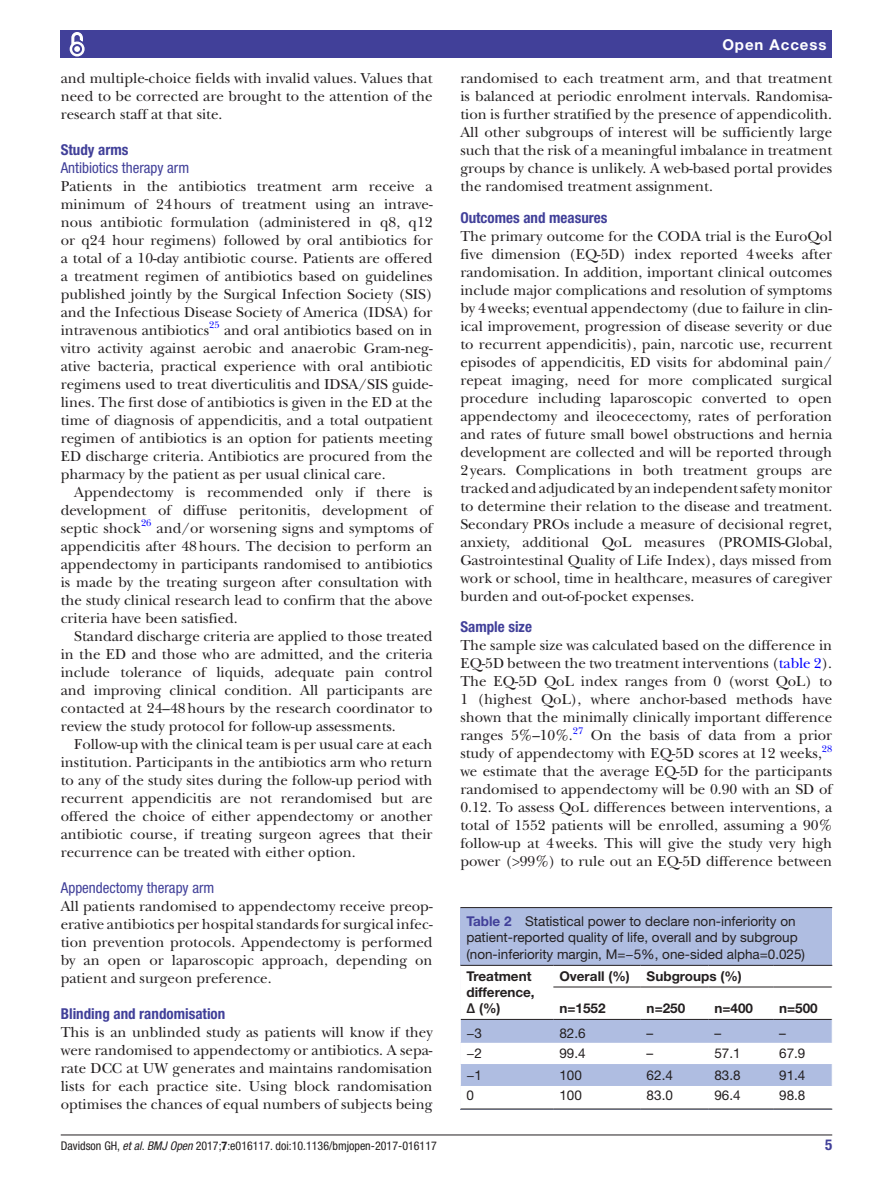
<style>
.page{position:relative;width:893px;height:1191px;background:#fff}
.page>*{position:absolute;margin:0;border:0;box-sizing:border-box;transform-origin:0 0}
.t1{font:15px/18px "New Baskerville";color:#231f20;text-align:justify}
.t2{font:700 condensed 15px "Helvetica Neue LT Std";color:#414099}
.t3{font:condensed 15px "Helvetica Neue LT Std";color:#414099}
.t4{font:700 15px "Helvetica Neue LT Std";letter-spacing:.065em;color:#fff}
.t5{font:13.5px/16.5px "Helvetica Neue LT Std";color:#231f20}
.t6{font:700 13.5px/16.2px "Helvetica Neue LT Std";color:#231f20}
.t7{font:condensed 12px "Helvetica Neue LT Std";color:#231f20}
.t8{font:9.9px "New Baskerville";color:#00f}
.s1{color:#00f}
.s2{font-weight:700;color:#414099}
.s3{font-style:italic}
.s4{font-weight:700}
</style>
<div class="page">
<hr style="left:61px;top:1134px;width:771px;height:1px;background:#231f20">
<div style="left:61px;top:31px;width:771px;height:27px;background:#414099"></div>
<svg style="left:69px;top:32px;width:16px;height:25px"></svg>
<div style="left:460px;top:908px;width:372px;height:201px;background:#afbde1"></div>
<hr style="left:460px;top:907px;width:372px;height:1px;background:#231f20">
<div style="left:461px;top:966px;width:371px;height:53px;background:#fff"></div>
<hr style="left:460px;top:965px;width:93px;height:1px;background:#231f20">
<hr style="left:553px;top:965px;width:88px;height:1px;background:#231f20">
<hr style="left:641px;top:965px;width:67px;height:1px;background:#231f20">
<hr style="left:708px;top:965px;width:65px;height:1px;background:#231f20">
<hr style="left:773px;top:965px;width:59px;height:1px;background:#231f20">
<hr style="left:553px;top:986px;width:88px;height:1px;background:#231f20">
<hr style="left:641px;top:986px;width:67px;height:1px;background:#231f20">
<hr style="left:708px;top:986px;width:65px;height:1px;background:#231f20">
<hr style="left:773px;top:986px;width:59px;height:1px;background:#231f20">
<hr style="left:460px;top:1108px;width:93px;height:1px;background:#231f20">
<hr style="left:553px;top:1108px;width:88px;height:1px;background:#231f20">
<hr style="left:641px;top:1108px;width:67px;height:1px;background:#231f20">
<hr style="left:708px;top:1108px;width:65px;height:1px;background:#231f20">
<hr style="left:773px;top:1108px;width:59px;height:1px;background:#231f20">
<svg style="left:460px;top:965px;width:1px;height:22px"></svg>
<hr style="left:460px;top:987px;width:1px;height:32px;background:#fff">
<svg style="left:460px;top:1019px;width:373px;height:89px"></svg>
<p class="t1" style="left:61px;top:69px;width:373px">and multiple-choice fields with invalid values. Values that need to be corrected are brought to the attention of the research staff at that site.</p>
<p class="t2" style="left:61px;top:141px;width:69px">Study arms</p>
<p class="t3" style="left:61px;top:159px;width:130px">Antibiotics therapy arm</p>
<p class="t1" style="left:61px;top:177px;width:373px">Patients in the antibiotics treatment arm receive a minimum of 24hours of treatment using an intrave&shy;nous antibiotic formulation (administered in q8, q12 or q24 hour regimens) followed by oral antibiotics for a total of a 10-day antibiotic course. Patients are offered a treatment regimen of antibiotics based on guidelines published jointly by the Surgical Infection Society (SIS) and the Infectious Disease Society of America (IDSA) for intravenous antibiotics</p>
<p class="t8" style="left:209px;top:319px;width:12px">25</p>
<p class="t1" style="left:61px;top:321px;width:373px;text-indent:163px">and oral antibiotics based on in vitro activity against aerobic and anaerobic Gram-neg&shy;ative bacteria, practical experience with oral antibiotic regimens used to treat diverticulitis and IDSA/SIS guide&shy;lines. The first dose of antibiotics is given in the ED at the time of diagnosis of appendicitis, and a total outpatient regimen of antibiotics is an option for patients meeting ED discharge criteria. Antibiotics are procured from the pharmacy by the patient as per usual clinical care.</p>
<p class="t1" style="left:61px;top:483px;width:373px;text-indent:14px">Appendectomy is recommended only if there is development of diffuse peritonitis, development of septic shock<sup>26</sup> and/or worsening signs and symptoms of appendicitis after 48hours. The decision to perform an appendectomy in participants randomised to antibiotics is made by the treating surgeon after consultation with the study clinical research lead to confirm that the above criteria have been satisfied.</p>
<p class="t1" style="left:61px;top:627px;width:373px;text-indent:14px">Standard discharge criteria are applied to those treated in the ED and those who are admitted, and the criteria include tolerance of liquids, adequate pain control and improving clinical condition. All participants are contacted at 24–48hours by the research coordinator to review the study protocol for follow-up assessments.</p>
<p class="t1" style="left:61px;top:735px;width:373px;text-indent:14px">Follow-up with the clinical team is per usual care at each institution. Participants in the antibiotics arm who return to any of the study sites during the follow-up period with recurrent appendicitis are not rerandomised but are offered the choice of either appendectomy or another antibiotic course, if treating surgeon agrees that their recurrence can be treated with either option.</p>
<p class="t3" style="left:61px;top:879px;width:155px">Appendectomy therapy arm</p>
<p class="t1" style="left:61px;top:897px;width:373px">All patients randomised to appendectomy receive preop&shy;erative antibiotics per hospital standards for surgical infec&shy;tion prevention protocols. Appendectomy is performed by an open or laparoscopic approach, depending on patient and surgeon preference.</p>
<p class="t2" style="left:61px;top:1005px;width:166px">Blinding and randomisation</p>
<p class="t1" style="left:61px;top:1023px;width:373px">This is an unblinded study as patients will know if they were randomised to appendectomy or antibiotics. A sepa&shy;rate DCC at UW generates and maintains randomisation lists for each practice site. Using block randomisation optimises the chances of equal numbers of subjects being</p>
<p class="t4" style="left:722px;top:35px;width:106px">Open Access</p>
<p class="t1" style="left:460px;top:69px;width:373px">randomised to each treatment arm, and that treatment is balanced at periodic enrolment intervals. Randomisa&shy;tion is further stratified by the presence of appendicolith.<br>All other subgroups of interest will be sufficiently large such that the risk of a meaningful imbalance in treatment groups by chance is unlikely. A web-based portal provides the randomised treatment assignment.</p>
<p class="t2" style="left:460px;top:208px;width:149px">Outcomes and measures</p>
<p class="t1" style="left:460px;top:227px;width:373px">The primary outcome for the CODA trial is the EuroQol five dimension (EQ-5D) index reported 4weeks after randomisation. In addition, important clinical outcomes include major complications and resolution of symptoms by 4weeks; eventual appendectomy (due to failure in clin&shy;ical improvement, progression of disease severity or due to recurrent appendicitis), pain, narcotic use, recurrent episodes of appendicitis, ED visits for abdominal pain/ repeat imaging, need for more complicated surgical procedure including laparoscopic converted to open appendectomy and ileocecectomy, rates of perforation and rates of future small bowel obstructions and hernia development are collected and will be reported through 2years. Complications in both treatment groups are tracked and adjudicated by an independent safety monitor to determine their relation to the disease and treatment.<br>Secondary PROs include a measure of decisional regret, anxiety, additional QoL measures (PROMIS-Global, Gastrointestinal Quality of Life Index), days missed from work or school, time in healthcare, measures of caregiver burden and out-of-pocket expenses.</p>
<p class="t2" style="left:460px;top:618px;width:73px">Sample size</p>
<p class="t1" style="left:460px;top:636px;width:373px">The sample size was calculated based on the difference in EQ-5D between the two treatment interventions (<span class="s1">table 2</span>).<br>The EQ-5D QoL index ranges from 0 (worst QoL) to 1 (highest QoL), where anchor-based methods have shown that the minimally clinically important difference ranges 5%–10%.</p>
<p class="t8" style="left:573px;top:724px;width:12px">27</p>
<p class="t1" style="left:460px;top:726px;width:373px;text-indent:131px">On the basis of data from a prior study of appendectomy with EQ-5D scores at 12 weeks,</p>
<p class="t8" style="left:822px;top:742px;width:12px">28</p>
<p class="t1" style="left:460px;top:762px;width:373px">we estimate that the average EQ-5D for the participants randomised to appendectomy will be 0.90 with an SD of 0.12. To assess QoL differences between interventions, a total of 1552 patients will be enrolled, assuming a 90% follow-up at 4weeks. This will give the study very high power (&gt;99%) to rule out an EQ-5D difference between</p>
<p class="t5" style="left:466px;top:912px;width:340px"><span class="s2">Table 2</span> Statistical power to declare non-inferiority on patient-reported quality of life, overall and by subgroup (non-inferiority margin, M=−5%, one-sided alpha=0.025)</p>
<p class="t6" style="left:466px;top:967px;width:70px">Treatment difference,<br>Δ (%)</p>
<p class="t6" style="left:559px;top:967px;width:184px">Overall (%) Subgroups (%)</p>
<p class="t6" style="left:559px;top:1000px;width:48px">n=1552</p>
<p class="t6" style="left:647px;top:1000px;width:40px">n=250</p>
<p class="t6" style="left:714px;top:1000px;width:40px">n=400</p>
<p class="t6" style="left:779px;top:1000px;width:40px">n=500</p>
<p class="t5" style="left:466px;top:1024px;width:17px">−3</p>
<p class="t5" style="left:559px;top:1024px;width:28px">82.6</p>
<p class="t5" style="left:647px;top:1024px;width:8px">–</p>
<p class="t5" style="left:714px;top:1024px;width:8px">–</p>
<p class="t5" style="left:779px;top:1024px;width:8px">–</p>
<p class="t5" style="left:466px;top:1045px;width:17px">−2</p>
<p class="t5" style="left:559px;top:1045px;width:28px">99.4</p>
<p class="t5" style="left:647px;top:1045px;width:8px">–</p>
<p class="t5" style="left:714px;top:1045px;width:28px">57.1</p>
<p class="t5" style="left:779px;top:1045px;width:28px">67.9</p>
<p class="t5" style="left:466px;top:1066px;width:17px">−1</p>
<p class="t5" style="left:559px;top:1066px;width:24px">100</p>
<p class="t5" style="left:647px;top:1066px;width:28px">62.4</p>
<p class="t5" style="left:714px;top:1066px;width:28px">83.8</p>
<p class="t5" style="left:779px;top:1066px;width:28px">91.4</p>
<p class="t5" style="left:466px;top:1086px;width:9px">0</p>
<p class="t5" style="left:559px;top:1086px;width:24px">100</p>
<p class="t5" style="left:647px;top:1086px;width:28px">83.0</p>
<p class="t5" style="left:714px;top:1086px;width:28px">96.4</p>
<p class="t5" style="left:779px;top:1086px;width:28px">98.8</p>
<p class="t7" style="left:61px;top:1138px;width:378px">Davidson GH, <span class="s3">et al</span>. <span class="s3">BMJ Open</span> 2017;<span class="s4">7</span>:e016117. doi:10.1136/bmjopen-2017-016117</p>
<p class="t2" style="left:825px;top:1135px;width:9px">5</p>
</div>
